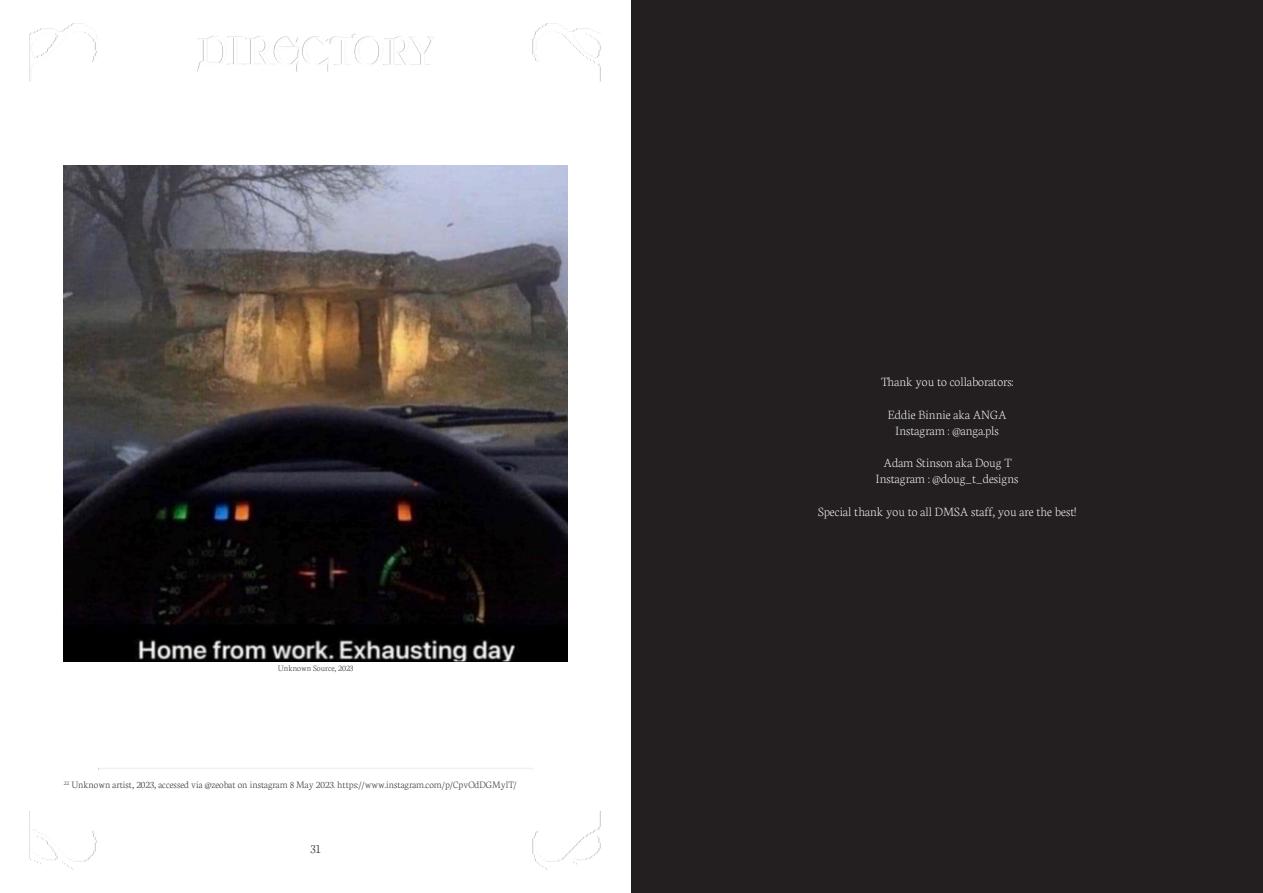
<style>
.page{position:relative;width:1263px;height:893px;background:#fff}
.page>*{position:absolute;margin:0;border:0;box-sizing:border-box;transform-origin:0 0}
.t1{font:200 13.5px "Neuton";color:#fff}
.t2{font:200 13.5px "Neuton";color:#231f20}
.t3{font:200 10.5px "Neuton";color:#231f20}
.t4{font:200 9px "Neuton";color:#231f20}
</style>
<div class="page">
<img style="left:30px;top:811px;width:572px;height:58px">
<img style="left:30px;top:24px;width:572px;height:58px">
<img style="left:64px;top:166px;width:504px;height:495px">
<div style="left:631px;top:0;width:632px;height:893px;background:#231f20"></div>
<p class="t4" style="left:278px;top:663px;width:77px">Unknown Source, 2023</p>
<p class="t3" style="left:64px;top:779px;width:455px"><sup>22</sup> Unknown artist, 2023, accessed via @zeobat on instagram 8 May 2023. https://www.instagram.com/p/CpvOdDGMylT/</p>
<p class="t2" style="left:311px;top:842px;width:12px">31</p>
<p class="t2" style="left:313px;top:842px;width:7px">1</p>
<p class="t1" style="left:881px;top:375px;width:134px">Thank you to collaborators:</p>
<p class="t1" style="left:888px;top:407px;width:120px">Eddie Binnie aka ANGA</p>
<p class="t1" style="left:895px;top:423px;width:105px">Instagram : @anga.pls</p>
<p class="t1" style="left:883px;top:456px;width:129px">Adam Stinson aka Doug T</p>
<p class="t1" style="left:876px;top:472px;width:144px">Instagram : @doug_t_designs</p>
<p class="t1" style="left:818px;top:504px;width:259px">Special thank you to all DMSA staff, you are the best!</p>
</div>
